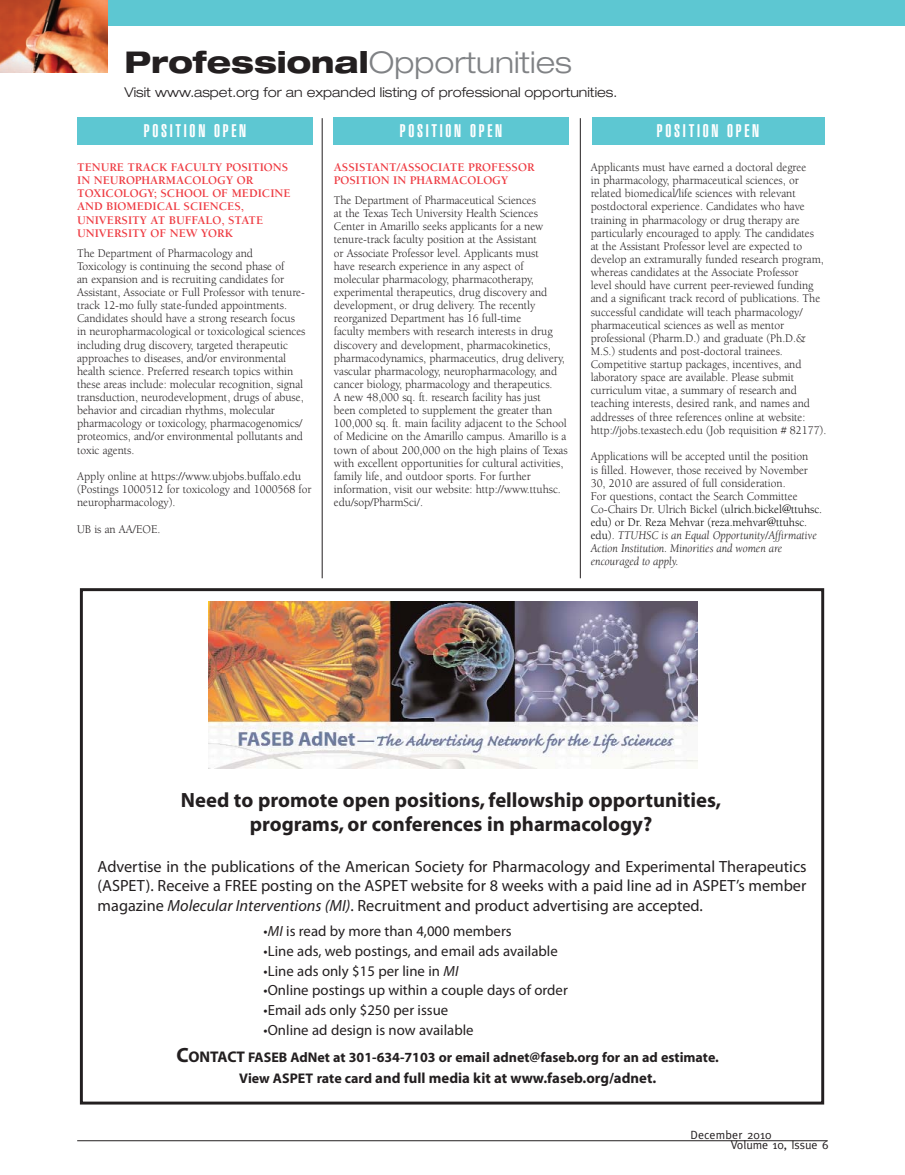
<style>
.page{position:relative;width:905px;height:1175px;background:#fff}
.page>*{position:absolute;margin:0;border:0;box-sizing:border-box;transform-origin:0 0}
.t1{font:300 expanded 30px "Helvetica Neue";color:#808285}
.t2{font:700 20.7px/24.8px "Myriad";color:#231f20;text-align:center}
.t3{font:900 extra-condensed 18px "Helvetica";letter-spacing:.15em;color:#fff}
.t4{font:16.2px/19.5px "Myriad Pro";color:#231f20;text-align:justify}
.t5{font:14.7px "Myriad Pro";color:#231f20}
.t6{font:700 14.7px "Myriad";color:#231f20}
.t7{font:700 13.95px "Myriad";color:#231f20}
.t8{font:300 expanded 13.5px "Helvetica Neue";color:#231f20}
.t9{font:12px/13.2px "Berkeley";letter-spacing:-.005em;color:#231f20;scale:.96 1}
.t10{font:700 12px/13.2px "Berkeley";color:#ee3a41}
.t11{font:12px/10.5px "Meta";letter-spacing:.005em;color:#231f20}
.s1{font-weight:800;color:#231f20}
.s2{color:#000}
.s3{font-style:italic}
.s4{font-size:20.7px}
.s5{font-size:15.45px}
.s6{font-size:13.95px}
</style>
<div class="page">
<hr style="left:77px;top:1140px;width:750px;height:1px;background:#231f20">
<div style="left:0;top:0;width:904px;height:26px;background:#5dc7d2"></div>
<div style="left:77px;top:117px;width:236px;height:27px;background:#5dc7d2"></div>
<img style="left:0;top:0;width:108px;height:73px">
<hr style="left:580px;top:118px;width:1px;height:460px;background:#231f20">
<hr style="left:322px;top:118px;width:1px;height:460px;background:#231f20">
<div style="left:592px;top:117px;width:232px;height:27px;background:#5dc7d2"></div>
<div style="left:333px;top:117px;width:235px;height:27px;background:#5dc7d2"></div>
<div style="left:80px;top:588px;width:744px;height:516px;border:3px solid #231f20"></div>
<img style="left:209px;top:601px;width:488px;height:167px">
<h1 class="t1" style="left:124px;top:44px;width:449px"><span class="s1">Professional</span>Opportunities</h1>
<p class="t8" style="left:124px;top:84px;width:494px">Visit www.aspet.org for an expanded listing of professional opportunities.</p>
<h3 class="t3" style="left:399px;top:121px;width:18px">POSITION</h3>
<h3 class="t3" style="left:470px;top:121px;width:18px">OPEN</h3>
<h3 class="t3" style="left:657px;top:121px;width:18px">POSITION</h3>
<h3 class="t3" style="left:727px;top:121px;width:18px">OPEN</h3>
<p class="t10" style="left:77px;top:161px;width:213px">TENURE TRACK FACULTY POSITIONS<br>IN NEUROPHARMACOLOGY OR<br>TOXICOLOGY; SCHOOL OF MEDICINE<br>AND BIOMED</p>
<h3 class="t3" style="left:144px;top:121px;width:104px">POSITION OPEN</h3>
<p class="t9" style="left:590px;top:161px;width:247px">Applicants must have earned a doctoral degree<br>in pharmacology, pharmaceutical sciences, or related biomedical/life sciences with relevant postdoctoral experience. Candidates who have training in pharmacology or drug therapy are particularly encouraged to apply. The candidates<br>at the Assistant Professor level are expected to develop an extramurally funded research program, whereas candidates at the Associate Professor<br>level should have current peer-reviewed funding and a significant track record of publications. The successful candidate will teach pharmacology/ pharmaceutical sciences as well as mentor professional (Pharm.D.) and graduate (Ph.D.&amp; M.S.) students and post-doctoral trainees.<br>Competitive startup packages, incentives, and laboratory space are available. Please submit curriculum vitae, a summary of research and teaching interests, desired rank, and names and addresses of three references online at website: http://jobs.texastech.edu (Job requisition # 82177).</p>
<p class="t9" style="left:590px;top:450px;width:243px">Applications will be accepted until the position<br>is filled. However, those received by November 30, 2010 are assured of full consideration.<br>For questions, contact the Search Committee Co-Chairs Dr. Ulrich Bickel <span class="s2">(ulrich.bickel@ttuhsc. edu) or Dr. Reza Mehvar (reza.mehvar@ttuhsc. edu)</span>. <span class="s3">TTUHSC is an Equal Opportunity/Affirmative Action Institution. Minorities and women are encouraged to apply.</span></p>
<p class="t10" style="left:334px;top:161px;width:96px">ASSISTANT/ASSOCIA</p>
<p class="t10" style="left:450px;top:161px;width:86px">TE PROFESSOR</p>
<p class="t10" style="left:334px;top:174px;width:42px">POSITION</p>
<p class="t10" style="left:393px;top:174px;width:68px">IN PHARMACO</p>
<p class="t10" style="left:476px;top:174px;width:16px">LOGY</p>
<p class="t9" style="left:334px;top:194px;width:245px">The Department of Pharmaceutical Sciences<br>at the Texas Tech University Health Sciences Center in Amarillo seeks applicants for a new tenure-track faculty position at the Assistant<br>or Associate Professor level. Applicants must<br>have research experience in any aspect of molecular pharmacology, pharmacotherapy, experimental therapeutics, drug discovery and development, or drug delivery. The recently reorganized Department has 16 full-time<br>faculty members with research interests in drug discovery and development, pharmacokinetics, pharmacodynamics, pharmaceutics, drug delivery, vascular pharmacology, neuropharmacology, and cancer biology, pharmacology and therapeutics.<br>A new 48,000 sq. ft. research facility has just<br>been completed to supplement the greater than 100,000 sq. ft. main facility adjacent to the School of Medicine on the Amarillo campus. Amarillo is a town of about 200,000 on the high plains of Texas with excellent opportunities for cultural activities, family life, and outdoor sports. For further information, visit our website: http://www.ttuhsc. edu/sop/PharmSci/.</p>
<p class="t10" style="left:77px;top:200px;width:180px;text-indent:75px">ICAL SCIENCES ,<br>UNIVERS ITY AT BUFFALO, STATE<br>UNIVERSITY OF NEW</p>
<p class="t10" style="left:201px;top:226px;width:25px">YORK</p>
<p class="t9" style="left:77px;top:246px;width:239px">The Department of Pharmacology and Toxicology is continuing the second phase of<br>an expansion and is recruiting candidates for Assistant, Associate or Full Professor with tenure&shy;track 12-mo fully state-funded appointments.<br>Candidates should have a strong research focus in neuropharmacological or toxicological sciences including drug discovery, targeted therapeutic approaches to diseases, and/or environmental health science. Preferred research topics within these areas include: molecular recognition, signal transduction, neurodevelopment, drugs of abuse, behavior and circadian rhythms, molecular pharmacology or toxicology, pharmacogenomics/ proteomics, and/or environmental pollutants and toxic agents.</p>
<p class="t9" style="left:77px;top:470px;width:246px">Apply online at https://www.ubjobs.buffalo.edu (Postings 1000512 for toxicology and 1000568 for neuropharmacology).</p>
<p class="t9" style="left:77px;top:523px;width:88px">UB is an AA/EOE.</p>
<h2 class="t2" style="left:181px;top:788px;width:541px">Need to promote open positions, fellowship opportunities, programs, or conferences in pharmacology?</h2>
<p class="t4" style="left:98px;top:856px;width:710px">Advertise in the publications of the American Society for Pharmacology and Experimental Therapeutics (ASPET). Receive a FREE posting on the ASPET website for 8 weeks with a paid line ad in ASPET’s member magazine <span class="s3">Molecular Interventions (MI)</span>. Recruitment and product advertising are accepted.</p>
<p class="t5" style="left:264px;top:922px;width:249px">•<span class="s3">MI</span> is read by more than 4,000 members</p>
<p class="t5" style="left:264px;top:941px;width:295px">•Line ads, web postings, and email ads available</p>
<p class="t5" style="left:264px;top:961px;width:196px">•Line ads only $15 per line in <span class="s3">MI</span></p>
<p class="t5" style="left:264px;top:981px;width:306px">•Online postings up within a couple days of order</p>
<p class="t5" style="left:264px;top:1001px;width:186px">•Email ads only $250 per issue</p>
<p class="t5" style="left:264px;top:1021px;width:211px">•Online ad design is now available</p>
<p class="t7" style="left:176px;top:1050px;width:543px"><span class="s4">C</span><span class="s5">ONTACT</span> FASEB AdNet at 301-634-7103 or email adnet@faseb.org for an ad estimate.</p>
<p class="t6" style="left:239px;top:1070px;width:418px"><span class="s6">View ASPET rate card</span> and full media kit at www.faseb.org/adnet.</p>
<p class="t11" style="left:730px;top:1129px;width:99px;text-indent:-40px">December 2010<br>Volume 10, Issue 6</p>
</div>
